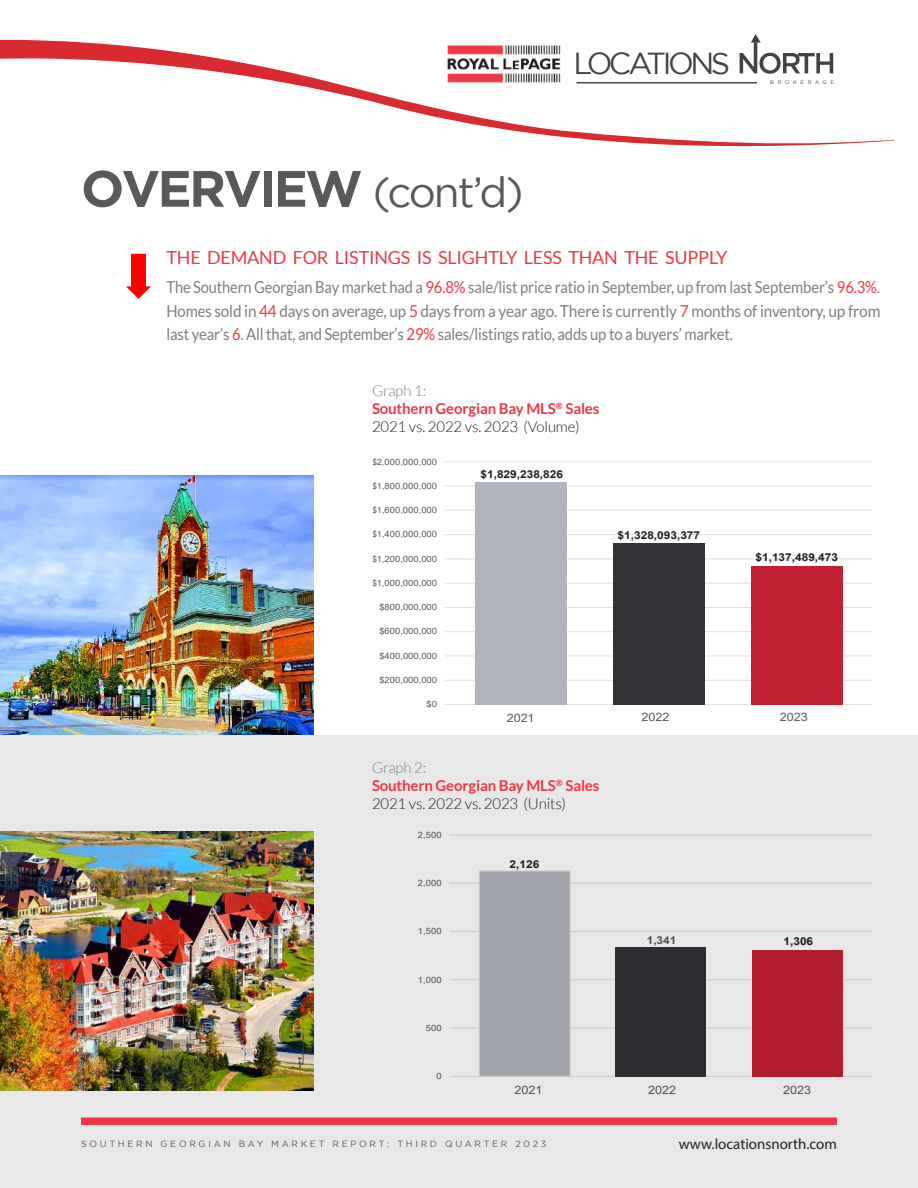
<style>
.page{position:relative;width:918px;height:1188px;background:#fff}
.page>*{position:absolute;margin:0;border:0;box-sizing:border-box;transform-origin:0 0}
.t1{font:700 51px "Gotham";letter-spacing:-.05em;color:#59595c}
.t2{font:30.3px "Gotham";letter-spacing:-.115em;color:#414242}
.t3{font:18px "Lato";letter-spacing:-.01em;color:#ed3845}
.t4{font:16.5px/23.4px "Lato";letter-spacing:-.01em;color:#7f7f83;text-align:justify;scale:.89 1}
.t5{font:700 15px/18px "Lato";letter-spacing:-.01em;color:#ed3845}
.t6{font:15px "Myriad Pro";color:#221f1f}
.t7{font:11.55px "Arial";color:#585959;scale:1.09 1}
.t8{font:700 10.95px "Arial";color:#221f1f;scale:1.09 1}
.t9{font:700 10.95px "Arial";color:#585959;scale:1.09 1}
.t10{font:9px "Gotham";letter-spacing:.3em;color:#59595c}
.t11{font:8.7px "Arial";color:#585959;scale:1.09 1}
.t12{font:5.25px "Gotham";letter-spacing:.7em;color:#414242}
.s1{font-weight:400;font-size:42px}
.s2{color:#ed3845}
.s3{font-weight:300;color:#7f7f83}
.s4{font-weight:300;color:#221f1f}
</style>
<div class="page">
<div style="left:0;top:735px;width:918px;height:453px;background:#e8e8e8"></div>
<svg style="left:126px;top:254px;width:25px;height:45px"></svg>
<div style="left:81px;top:1117px;width:756px;height:8px;background:#ed3845"></div>
<img style="left:0;top:831px;width:314px;height:259px">
<img style="left:0;top:476px;width:314px;height:259px">
<hr style="left:450px;top:1076px;width:422px;height:1px;background:#dedede">
<hr style="left:450px;top:1028px;width:422px;height:1px;background:#dedede">
<hr style="left:450px;top:980px;width:422px;height:1px;background:#dedede">
<hr style="left:450px;top:931px;width:422px;height:1px;background:#dedede">
<hr style="left:450px;top:883px;width:422px;height:1px;background:#dedede">
<hr style="left:450px;top:835px;width:422px;height:1px;background:#dedede">
<div style="left:479px;top:871px;width:91px;height:205px;background:#a1a3ab"></div>
<div style="left:479px;top:870px;width:92px;height:207px;border:1px solid #dedede"></div>
<div style="left:616px;top:947px;width:90px;height:129px;background:#323336"></div>
<div style="left:752px;top:950px;width:91px;height:126px;background:#b21d2e"></div>
<hr style="left:445px;top:704px;width:427px;height:1px;background:#dedede">
<hr style="left:445px;top:680px;width:427px;height:1px;background:#dedede">
<hr style="left:445px;top:656px;width:427px;height:1px;background:#dedede">
<hr style="left:445px;top:631px;width:427px;height:1px;background:#dedede">
<hr style="left:445px;top:607px;width:427px;height:1px;background:#dedede">
<hr style="left:445px;top:583px;width:427px;height:1px;background:#dedede">
<hr style="left:445px;top:559px;width:427px;height:1px;background:#dedede">
<hr style="left:445px;top:534px;width:427px;height:1px;background:#dedede">
<hr style="left:445px;top:510px;width:427px;height:1px;background:#dedede">
<hr style="left:445px;top:486px;width:427px;height:1px;background:#dedede">
<hr style="left:445px;top:462px;width:427px;height:1px;background:#dedede">
<div style="left:475px;top:483px;width:92px;height:222px;background:#b2b4bd"></div>
<div style="left:613px;top:543px;width:92px;height:162px;background:#323336"></div>
<div style="left:751px;top:566px;width:92px;height:139px;background:#c42033"></div>
<svg style="left:0;top:37px;width:894px;height:110px"></svg>
<h1 class="t1" style="left:81px;top:170px;width:444px">OVERVIEW <span class="s1">(cont’d)</span></h1>
<h2 class="t2" style="left:573px;top:52px;width:158px">LOCATIONS</h2>
<p class="t12" style="left:770px;top:80px;width:65px">BROKERAGE</p>
<p class="t3" style="left:166px;top:249px;width:563px">THE DEMAND FOR LISTINGS IS SLIGHTLY LESS THAN THE SUPPLY</p>
<p class="t4" style="left:166px;top:276px;width:804px">The Southern Georgian Bay market had a <span class="s2">96.8%</span> sale/list price ratio in September, up from last September’s <span class="s2">96.3%</span>.<br>Homes sold in <span class="s2">44</span> days on average, up <span class="s2">5</span> days from a year ago. There is currently <span class="s2">7</span> months of inventory, up from last year’s <span class="s2">6</span>. All that, and September’s <span class="s2">29%</span> sales/listings ratio, adds up to a buyers’ market.</p>
<p class="t5" style="left:372px;top:382px;width:229px"><span class="s3">Graph 1:<br></span>Southern Georgian Bay MLS<sup>®</sup> Sales<br><span class="s4">2021 vs. 2022 vs. 2023 (Volume)</span></p>
<p class="t11" style="left:371px;top:458px;width:62px">$2,000,000,000</p>
<p class="t11" style="left:371px;top:482px;width:62px">$1,800,000,000</p>
<p class="t11" style="left:371px;top:506px;width:62px">$1,600,000,000</p>
<p class="t11" style="left:371px;top:531px;width:62px">$1,400,000,000</p>
<p class="t11" style="left:371px;top:555px;width:62px">$1,200,000,000</p>
<p class="t11" style="left:371px;top:579px;width:62px">$1,000,000,000</p>
<p class="t11" style="left:379px;top:603px;width:55px">$800,000,000</p>
<p class="t11" style="left:379px;top:628px;width:55px">$600,000,000</p>
<p class="t11" style="left:379px;top:652px;width:55px">$400,000,000</p>
<p class="t11" style="left:379px;top:676px;width:55px">$200,000,000</p>
<p class="t11" style="left:427px;top:701px;width:11px">$0</p>
<p class="t8" style="left:481px;top:469px;width:77px">$1,829,238,826</p>
<p class="t8" style="left:618px;top:530px;width:77px">$1,328,093,377</p>
<p class="t8" style="left:755px;top:553px;width:77px">$1,137,489,473</p>
<p class="t7" style="left:507px;top:712px;width:27px">2021</p>
<p class="t7" style="left:642px;top:712px;width:27px">2022</p>
<p class="t7" style="left:780px;top:712px;width:27px">2023</p>
<p class="t5" style="left:372px;top:759px;width:229px"><span class="s3">Graph 2:<br></span>Southern Georgian Bay MLS<sup>®</sup> Sales<br><span class="s4">2021 vs. 2022 vs. 2023 (Units)</span></p>
<p class="t11" style="left:418px;top:831px;width:23px">2,500</p>
<p class="t11" style="left:418px;top:879px;width:23px">2,000</p>
<p class="t11" style="left:418px;top:927px;width:23px">1,500</p>
<p class="t11" style="left:418px;top:976px;width:23px">1,000</p>
<p class="t11" style="left:426px;top:1024px;width:16px">500</p>
<p class="t11" style="left:436px;top:1072px;width:6px">0</p>
<p class="t8" style="left:510px;top:860px;width:29px">2,126</p>
<p class="t9" style="left:647px;top:935px;width:29px">1,341</p>
<p class="t8" style="left:784px;top:936px;width:29px">1,306</p>
<p class="t7" style="left:514px;top:1085px;width:27px">2021</p>
<p class="t7" style="left:648px;top:1085px;width:27px">2022</p>
<p class="t7" style="left:783px;top:1085px;width:27px">2023</p>
<p class="t10" style="left:81px;top:1141px;width:467px">SOUTHERN GEORGIAN BAY MARKET REPORT: THIRD QUARTER 2023</p>
<p class="t6" style="left:679px;top:1135px;width:160px">www.locationsnorth.com</p>
</div>
